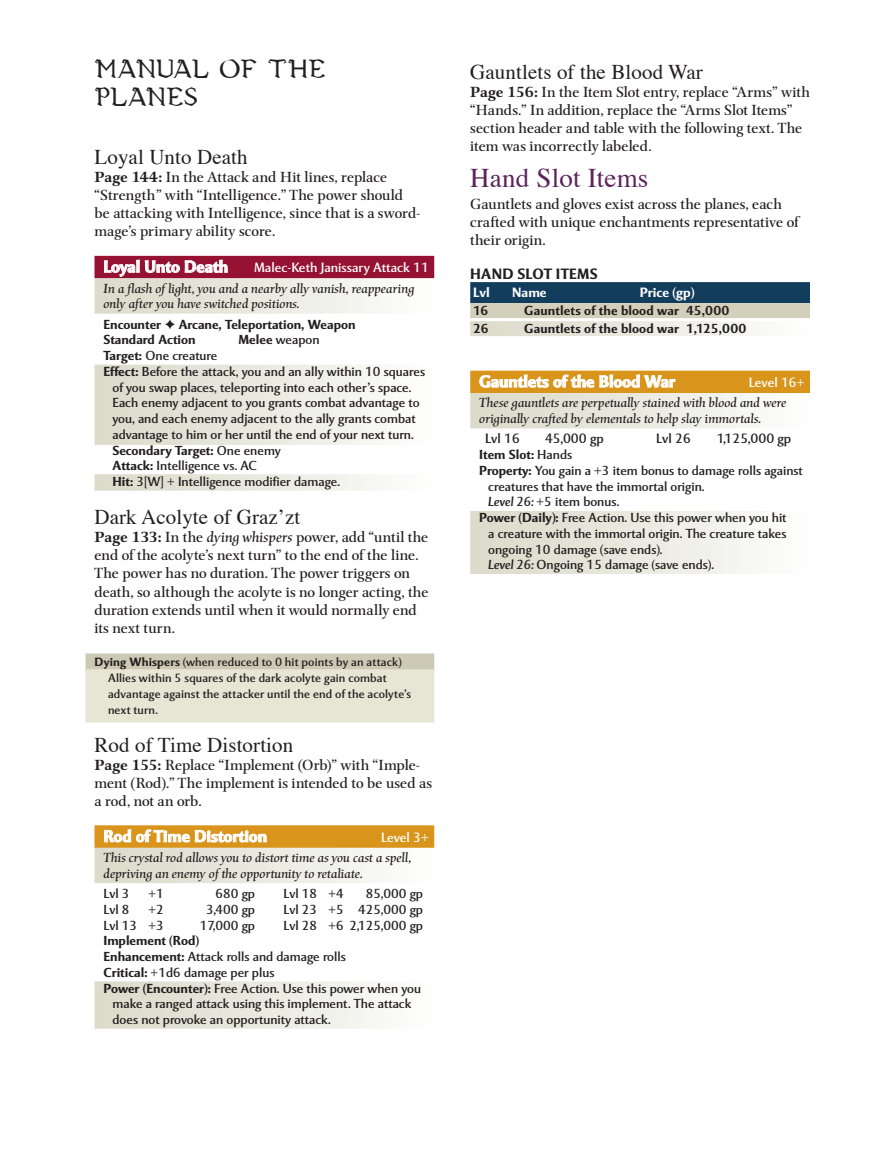
<style>
.page{position:relative;width:891px;height:1175px;background:#fff}
.page>*{position:absolute;margin:0;border:0;box-sizing:border-box;transform-origin:0 0}
.t1{font:27px "Times";letter-spacing:.005em;color:#5b245b}
.t2{font:24px/28.8px "Dn D Vecna SC";color:#231f20;scale:1.1 1}
.H4{font:21px "Times";letter-spacing:.005em;color:#231f20}
.Stat_Block_H4_Magic{font:700 16.5px "Mentor Sans Std";color:#fff}
.Stat_Block_H4_Encoun{font:700 16.5px "Mentor Sans Std";color:#fff}
.Table_Title{font:700 15px "Mentor Sans Std";letter-spacing:.02em;color:#231f20}
.Core_Body{font:14.7px/18px "Mentor Std";letter-spacing:-.005em;color:#231f20}
.Stat_Block_Price_No{font:13.5px "Mentor Sans Std";color:#231f20}
.Stat_Block_H4_Encoun-2{font:13.5px "Mentor Sans Std";color:#fff}
.Table_Header{font:700 13.5px "Mentor Sans Std";color:#fff}
.Stat_Block_H4_Magic-2{font:13.5px "Mentor Sans Std";color:#fff}
.Stat_block_flavor_te{font:italic 13.2px/15.8px "Mentor Std";letter-spacing:.01em;color:#231f20}
.Stat_block_shaded_3{font:13.2px/15.8px "Mentor Sans Std";color:#231f20}
.Stat_block_shaded_5{font:13.2px/15.8px "Mentor Sans Std";color:#231f20;text-align:center}
.Stat_Block{font:13.2px/15.8px "Mentor Sans Std";color:#231f20}
.Stat_Block-2{font:700 13.2px "Mentor Sans Std";color:#231f20}
.Stat_Block_Price{font:13.2px "Mentor Sans Std";color:#231f20}
.Stat_block_shaded{font:13.2px "Mentor Sans Std";color:#231f20}
.Table_Body_Light_Str{font:700 13.2px "Mentor Sans Std";letter-spacing:.01em;color:#231f20}
.Table_Body_Dark_Stri{font:700 13.2px "Mentor Sans Std";letter-spacing:.01em;color:#231f20}
.MM-yellow_3_lines{font:12px/15.8px "Mentor Sans Std";letter-spacing:.01em;color:#231f20}
.MM-Shaded{font:12px "Mentor Sans Std";letter-spacing:.01em;color:#231f20}
.s1{font-weight:700}
.s2{font-weight:400}
.s3{font-style:italic}
</style>
<div class="page">
<div style="left:94px;top:256px;width:340px;height:22px;background:#951233"></div>
<div style="left:94px;top:278px;width:340px;height:36px;background:linear-gradient(to right,#dad9c8,#fdfdfc)"></div>
<div style="left:94px;top:364px;width:340px;height:81px;background:linear-gradient(to right,#dad9c8,#fdfdfc)"></div>
<div style="left:94px;top:474px;width:340px;height:16px;background:linear-gradient(to right,#dad9c8,#fdfdfc)"></div>
<div style="left:86px;top:653px;width:348px;height:19px;background:#cccab5"></div>
<div style="left:86px;top:669px;width:348px;height:53px;background:#e7e5d4"></div>
<div style="left:94px;top:825px;width:340px;height:23px;background:#d8941b"></div>
<div style="left:94px;top:848px;width:340px;height:35px;background:linear-gradient(to right,#dad9c8,#fdfdfc)"></div>
<div style="left:94px;top:981px;width:340px;height:47px;background:linear-gradient(to right,#dad9c8,#fdfdfc)"></div>
<svg style="left:104px;top:259px;width:124px;height:18px"></svg>
<svg style="left:104px;top:829px;width:163px;height:13px"></svg>
<div style="left:470px;top:282px;width:340px;height:21px;background:#133d5d"></div>
<div style="left:470px;top:303px;width:340px;height:15px;background:#d2d0ba"></div>
<svg style="left:470px;top:321px;width:286px;height:15px;background:#e8e7dd"></svg>
<div style="left:470px;top:370px;width:340px;height:23px;background:#d8941b"></div>
<div style="left:470px;top:393px;width:340px;height:35px;background:linear-gradient(to right,#dad9c8,#fdfdfc)"></div>
<div style="left:470px;top:511px;width:340px;height:47px;background:linear-gradient(to right,#dad9c8,#fdfdfc)"></div>
<div style="left:470px;top:557px;width:340px;height:17px;background:linear-gradient(to right,#dad9c8,#fdfdfc)"></div>
<svg style="left:479px;top:374px;width:197px;height:14px"></svg>
<h2 class="t2" style="left:94px;top:54px;width:212px">MANUAL OF THE<br>PLANES</h2>
<p class="H4" style="left:94px;top:138px;width:155px">Loyal Unto Death</p>
<p class="Core_Body" style="left:94px;top:168px;width:327px"><span class="s1">Page 144:</span> In the Attack and Hit lines, replace “Strength” with “Intelligence.” The power should be attacking with Intelligence, since that is a sword&shy;mage’s primary ability score.</p>
<p class="Stat_Block_H4_Encoun" style="left:104px;top:256px;width:126px">Loyal Unto Death</p>
<p class="Stat_Block_H4_Encoun-2" style="left:254px;top:259px;width:176px">Malec-Keth Janissary Attack 11</p>
<p class="Stat_block_flavor_te" style="left:104px;top:280px;width:312px">In a flash of light, you and a nearby ally vanish, reappearing only after you have switched positions.</p>
<p class="Stat_Block-2" style="left:104px;top:315px;width:254px">Encounter ✦ Arcane, Teleportation, Weapon</p>
<p class="Stat_Block-2" style="left:104px;top:331px;width:94px">Standard Action</p>
<p class="Stat_Block" style="left:239px;top:332px;width:83px"><span class="s1">Melee</span> weapon</p>
<p class="Stat_Block" style="left:104px;top:348px;width:115px"><span class="s1">Target:</span> One creature</p>
<p class="Stat_block_shaded_5" style="left:104px;top:363px;width:323px"><span class="s1">Effect:</span> Before the attack, you and an ally within 10 squares of you swap places, teleporting into each other’s space.<br>Each enemy adjacent to you grants combat advantage to you, and each enemy adjacent to the ally grants combat advantage to him or her until the end of your next turn.</p>
<p class="Stat_Block-2" style="left:113px;top:441px;width:170px">Secondary Target: <span class="s2">One enemy</span></p>
<p class="Stat_Block" style="left:113px;top:458px;width:146px"><span class="s1">Attack:</span> Intelligence vs. AC</p>
<p class="Stat_block_shaded" style="left:113px;top:473px;width:229px"><span class="s1">Hit:</span> 3[W] + Intelligence modifier damage.</p>
<p class="H4" style="left:94px;top:498px;width:207px">Dark Acolyte of Graz’zt</p>
<p class="Core_Body" style="left:94px;top:528px;width:336px"><span class="s1">Page 133:</span> In the <span class="s3">dying whispers</span> power, add “until the end of the acolyte’s next turn” to the end of the line.<br>The power has no duration. The power triggers on death, so although the acolyte is no longer acting, the duration extends until when it would normally end its next turn.</p>
<p class="MM-Shaded" style="left:94px;top:654px;width:309px"><span class="s1">Dying Whispers</span> (when reduced to 0 hit points by an attack)</p>
<p class="MM-yellow_3_lines" style="left:108px;top:670px;width:305px">Allies within 5 squares of the dark acolyte gain combat advantage against the attacker until the end of the acolyte’s next turn.</p>
<p class="H4" style="left:94px;top:725px;width:200px">Rod of Time Distortion</p>
<p class="Core_Body" style="left:94px;top:755px;width:339px"><span class="s1">Page 155:</span> Replace “Implement (Orb)” with “Imple&shy;ment (Rod).” The implement is intended to be used as a rod, not an orb.</p>
<p class="Stat_Block_H4_Magic" style="left:104px;top:825px;width:165px">Rod of Time Distortion</p>
<p class="Stat_Block_H4_Magic-2" style="left:381px;top:828px;width:49px">Level 3+</p>
<p class="Stat_block_flavor_te" style="left:104px;top:849px;width:309px">This crystal rod allows you to distort time as you cast a spell, depriving an enemy of the opportunity to retaliate.</p>
<p class="Stat_Block_Price" style="left:104px;top:885px;width:28px">Lvl 3</p>
<p class="Stat_Block_Price" style="left:149px;top:885px;width:17px">+1</p>
<p class="Stat_Block_Price" style="left:215px;top:885px;width:41px">680 gp</p>
<p class="Stat_Block_Price" style="left:283px;top:885px;width:62px">Lvl 18 +4</p>
<p class="Stat_Block_Price" style="left:366px;top:885px;width:59px">85,000 gp</p>
<p class="Stat_Block_Price" style="left:104px;top:901px;width:28px">Lvl 8</p>
<p class="Stat_Block_Price" style="left:149px;top:901px;width:17px">+2</p>
<p class="Stat_Block_Price" style="left:206px;top:901px;width:50px">3,400 gp</p>
<p class="Stat_Block_Price" style="left:283px;top:901px;width:141px">Lvl 23 +5 425,000 gp</p>
<p class="Stat_Block_Price" style="left:104px;top:916px;width:62px">Lvl 13 +3</p>
<p class="Stat_Block_Price" style="left:200px;top:916px;width:57px">17,000 gp</p>
<p class="Stat_Block_Price" style="left:283px;top:916px;width:141px">Lvl 28 +6 2,125,000 gp</p>
<p class="Stat_Block-2" style="left:104px;top:932px;width:97px">Implement (Rod)</p>
<p class="Stat_Block" style="left:104px;top:948px;width:244px"><span class="s1">Enhancement:</span> Attack rolls and damage rolls</p>
<p class="Stat_Block" style="left:104px;top:964px;width:173px"><span class="s1">Critical:</span> +1d6 damage per plus</p>
<p class="Stat_block_shaded_3" style="left:112px;top:980px;width:310px;text-indent:-9px"><span class="s1">Power (Encounter):</span> Free Action. Use this power when you make a ranged attack using this implement. The attack does not provoke an opportunity attack.</p>
<p class="H4" style="left:470px;top:52px;width:234px">Gauntlets of the Blood War</p>
<p class="Core_Body" style="left:470px;top:82px;width:341px"><span class="s1">Page 156:</span> In the Item Slot entry, replace “Arms” with “Hands.” In addition, replace the “Arms Slot Items” section header and table with the following text. The item was incorrectly labeled.</p>
<h3 class="t1" style="left:470px;top:152px;width:180px">Hand Slot Items</h3>
<p class="Core_Body" style="left:470px;top:195px;width:330px">Gauntlets and gloves exist across the planes, each crafted with unique enchantments representative of their origin.</p>
<p class="Table_Title" style="left:470px;top:264px;width:129px">HAND SLOT ITEMS</p>
<p class="Table_Header" style="left:473px;top:284px;width:18px">Lvl</p>
<p class="Table_Header" style="left:512px;top:284px;width:36px">Name</p>
<p class="Table_Header" style="left:640px;top:284px;width:56px">Price (gp)</p>
<p class="Table_Body_Dark_Stri" style="left:473px;top:302px;width:17px">16</p>
<p class="Table_Body_Dark_Stri" style="left:524px;top:302px;width:207px">Gauntlets of the blood war 45,000</p>
<p class="Table_Body_Light_Str" style="left:473px;top:320px;width:17px">26</p>
<p class="Table_Body_Light_Str" style="left:524px;top:320px;width:224px">Gauntlets of the blood war 1,125,000</p>
<p class="Stat_Block_H4_Magic" style="left:479px;top:371px;width:197px">Gauntlets of the Blood War</p>
<p class="Stat_Block_H4_Magic-2" style="left:749px;top:374px;width:57px">Level 16+</p>
<p class="Stat_block_flavor_te" style="left:479px;top:395px;width:309px">These gauntlets are perpetually stained with blood and were originally crafted by elementals to help slay immortals.</p>
<p class="Stat_Block_Price_No" style="left:485px;top:430px;width:36px">Lvl 16</p>
<p class="Stat_Block_Price_No" style="left:545px;top:430px;width:60px">45,000 gp</p>
<p class="Stat_Block_Price_No" style="left:656px;top:430px;width:36px">Lvl 26</p>
<p class="Stat_Block_Price_No" style="left:717px;top:430px;width:76px">1,125,000 gp</p>
<p class="Stat_Block-2" style="left:479px;top:446px;width:95px">Item Slot: <span class="s2">Hands</span></p>
<p class="Stat_Block" style="left:488px;top:462px;width:316px;text-indent:-9px"><span class="s1">Property:</span> You gain a +3 item bonus to damage rolls against creatures that have the immortal origin.</p>
<p class="Stat_Block" style="left:488px;top:494px;width:133px"><span class="s3">Level 26:</span> +5 item bonus.</p>
<p class="Stat_block_shaded_3" style="left:488px;top:510px;width:300px;text-align:justify;text-indent:-9px"><span class="s1">Power (Daily):</span> Free Action. Use this power when you hit a creature with the immortal origin. The creature takes ongoing 10 damage (save ends).</p>
<p class="Stat_block_shaded" style="left:488px;top:556px;width:227px"><span class="s3">Level 26:</span> Ongoing 15 damage (save ends).</p>
</div>
